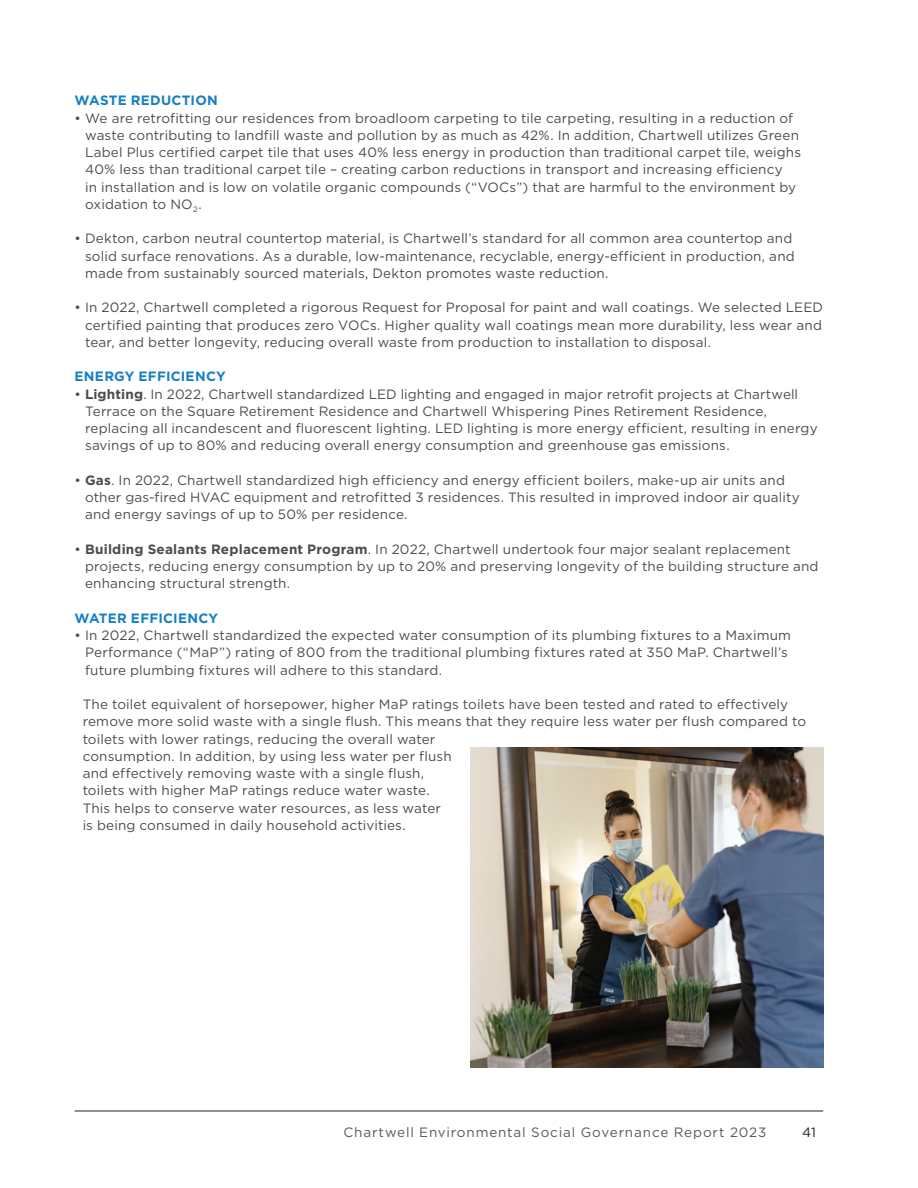
<style>
.page{position:relative;width:918px;height:1188px;background:#fff}
.page>*{position:absolute;margin:0;border:0;box-sizing:border-box;transform-origin:0 0}
.t1{font:13.5px/17.2px "Gotham HTF";letter-spacing:.01em;color:#4b4c4d}
.t2{font:13.5px "Gotham HTF";letter-spacing:.065em;color:#57585a}
.t3{font:700 13.5px "Gotham HTF";letter-spacing:.015em;color:#167fc3}
.t4{font:13.5px "Gotham HTF";color:#231f20}
.s1{font-weight:700}
</style>
<div class="page">
<hr style="left:75px;top:1111px;width:748px;height:1px;background:#231f20">
<img style="left:471px;top:747px;width:352px;height:320px">
<h2 class="t3" style="left:75px;top:93px;width:145px">WASTE REDUCTION</h2>
<p class="t1" style="left:85px;top:109px;width:718px;text-indent:-11px">• We are retrofitting our residences from broadloom carpeting to tile carpeting, resulting in a reduction of waste contributing to landfill waste and pollution by as much as 42%. In addition, Chartwell utilizes Green Label Plus certified carpet tile that uses 40% less energy in production than traditional carpet tile, weighs 40% less than traditional carpet tile – creating carbon reductions in transport and increasing efficiency<br>in installation and is low on volatile organic compounds (“VOCs”) that are harmful to the environment by oxidation to NO<sub>2</sub>.</p>
<p class="t1" style="left:85px;top:230px;width:711px;text-indent:-11px">• Dekton, carbon neutral countertop material, is Chartwell’s standard for all common area countertop and solid surface renovations. As a durable, low-maintenance, recyclable, energy-efficient in production, and made from sustainably sourced materials, Dekton promotes waste reduction.</p>
<p class="t1" style="left:85px;top:299px;width:740px;text-align:justify;text-indent:-11px">• In 2022, Chartwell completed a rigorous Request for Proposal for paint and wall coatings. We selected LEED certified painting that produces zero VOCs. Higher quality wall coatings mean more durability, less wear and tear, and better longevity, reducing overall waste from production to installation to disposal.</p>
<h2 class="t3" style="left:75px;top:369px;width:153px">ENERGY EFFICIENCY</h2>
<p class="t1" style="left:85px;top:385px;width:734px;text-indent:-11px">• <span class="s1">Lighting</span>. In 2022, Chartwell standardized LED lighting and engaged in major retrofit projects at Chartwell Terrace on the Square Retirement Residence and Chartwell Whispering Pines Retirement Residence, replacing all incandescent and fluorescent lighting. LED lighting is more energy efficient, resulting in energy savings of up to 80% and reducing overall energy consumption and greenhouse gas emissions.</p>
<p class="t1" style="left:85px;top:471px;width:716px;text-indent:-11px">• <span class="s1">Gas</span>. In 2022, Chartwell standardized high efficiency and energy efficient boilers, make-up air units and other gas-fired HVAC equipment and retrofitted 3 residences. This resulted in improved indoor air quality and energy savings of up to 50% per residence.</p>
<p class="t1" style="left:85px;top:540px;width:735px;text-indent:-11px">• <span class="s1">Building Sealants Replacement Program</span>. In 2022, Chartwell undertook four major sealant replacement projects, reducing energy consumption by up to 20% and preserving longevity of the building structure and enhancing structural strength.</p>
<h2 class="t3" style="left:75px;top:610px;width:145px">WATER EFFICIENCY</h2>
<p class="t1" style="left:85px;top:626px;width:708px;text-indent:-11px">• In 2022, Chartwell standardized the expected water consumption of its plumbing fixtures to a Maximum<br>Performance (“MaP”) rating of 800 from the traditional plumbing fixtures rated at 350 MaP. Chartwell’s future plumbing fixtures will adhere to this standard.</p>
<p class="t1" style="left:83px;top:695px;width:725px">The toilet equivalent of horsepower, higher MaP ratings toilets have been tested and rated to effectively remove more solid waste with a single flush. This means that they require less water per flush compared to toilets with lower ratings, reducing the overall water</p>
<p class="t1" style="left:83px;top:747px;width:371px">consumption. In addition, by using less water per flush and effectively removing waste with a single flush, toilets with higher MaP ratings reduce water waste.<br>This helps to conserve water resources, as less water is being consumed in daily household activities.</p>
<p class="t2" style="left:343px;top:1124px;width:425px">Chartwell Environmental Social Governance Report 2023</p>
<p class="t4" style="left:802px;top:1124px;width:15px">41</p>
</div>
